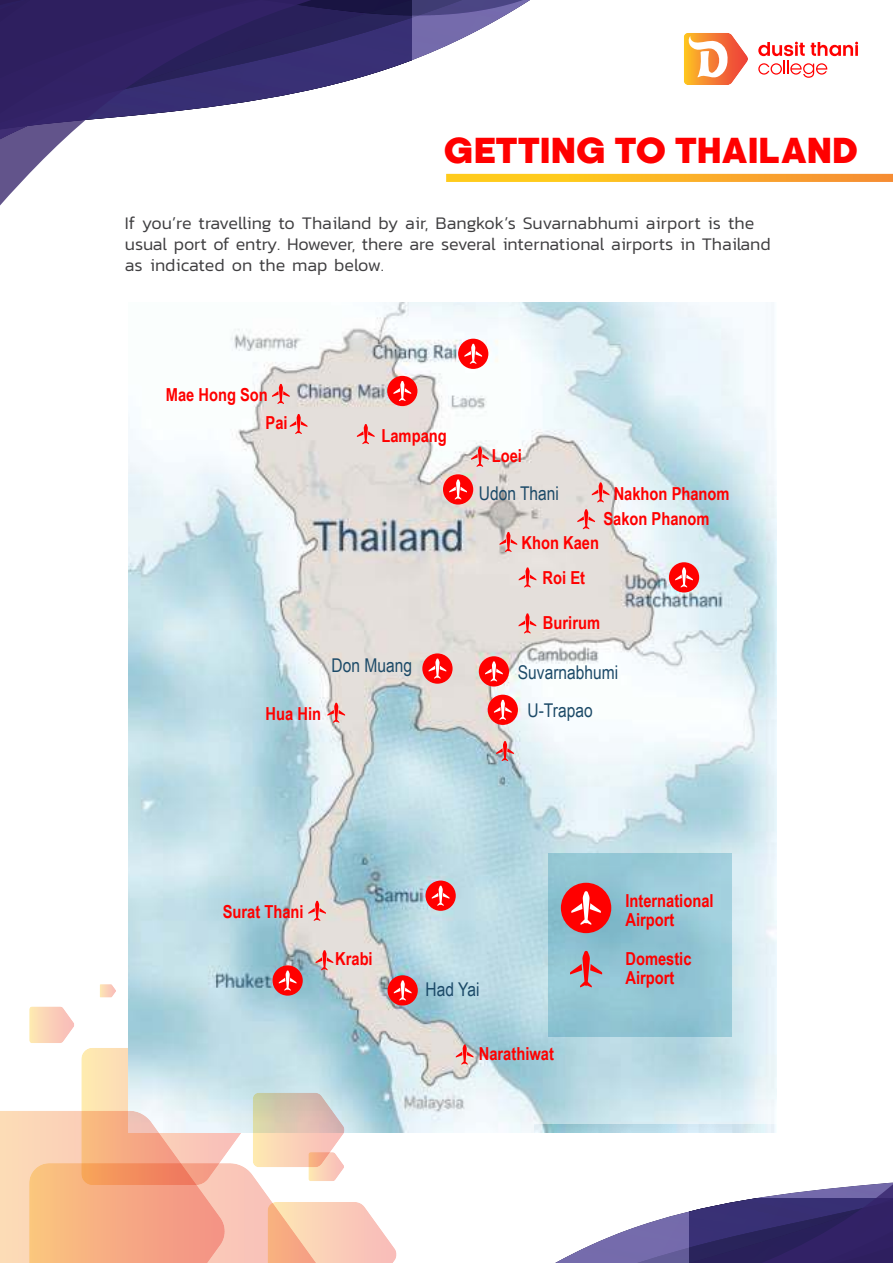
<style>
.page{position:relative;width:893px;height:1263px;background:#fff}
.page>*{position:absolute;margin:0;border:0;box-sizing:border-box;transform-origin:0 0}
.t1{font:800 33.6px "Kamerik 105";color:#f00}
.t2{font:19.05px/38.5px "Arial Narrow";color:#1c4a68}
.t3{font:300 18px/21px "Kanit";letter-spacing:-.01em;color:#403f41}
.t4{font:700 17.85px/18.8px "Arial Narrow";color:#f00}
</style>
<div class="page">
<img style="left:81px;top:1048px;width:169px;height:115px">
<img style="left:29px;top:1006px;width:45px;height:37px">
<img style="left:128px;top:302px;width:649px;height:830px">
<svg style="left:548px;top:853px;width:183px;height:184px;fill:#92c5d3"></svg>
<div style="left:387px;top:376px;width:30px;height:30px;background:#f00;border-radius:50%"></div>
<svg style="left:393px;top:381px;width:18px;height:20px"></svg>
<svg style="left:272px;top:384px;width:18px;height:20px"></svg>
<svg style="left:290px;top:414px;width:17px;height:20px"></svg>
<svg style="left:357px;top:424px;width:18px;height:20px"></svg>
<svg style="left:471px;top:446px;width:18px;height:21px"></svg>
<svg style="left:592px;top:482px;width:17px;height:20px"></svg>
<svg style="left:577px;top:509px;width:18px;height:20px"></svg>
<svg style="left:499px;top:532px;width:18px;height:20px"></svg>
<svg style="left:519px;top:567px;width:17px;height:21px"></svg>
<svg style="left:519px;top:613px;width:17px;height:20px"></svg>
<svg style="left:496px;top:741px;width:18px;height:20px"></svg>
<svg style="left:308px;top:900px;width:18px;height:21px"></svg>
<svg style="left:316px;top:950px;width:17px;height:20px"></svg>
<svg style="left:456px;top:1044px;width:18px;height:21px"></svg>
<svg style="left:327px;top:702px;width:18px;height:21px"></svg>
<div style="left:458px;top:339px;width:30px;height:30px;background:#f00;border-radius:50%"></div>
<svg style="left:464px;top:343px;width:18px;height:21px"></svg>
<div style="left:443px;top:474px;width:30px;height:30px;background:#f00;border-radius:50%"></div>
<svg style="left:449px;top:479px;width:18px;height:21px"></svg>
<div style="left:669px;top:562px;width:30px;height:30px;background:#f00;border-radius:50%"></div>
<svg style="left:675px;top:567px;width:18px;height:20px"></svg>
<div style="left:479px;top:656px;width:30px;height:30px;background:#f00;border-radius:50%"></div>
<svg style="left:485px;top:661px;width:18px;height:20px"></svg>
<div style="left:422px;top:653px;width:31px;height:31px;background:#f00;border-radius:50%"></div>
<svg style="left:429px;top:658px;width:17px;height:21px"></svg>
<div style="left:488px;top:695px;width:30px;height:30px;background:#f00;border-radius:50%"></div>
<svg style="left:494px;top:699px;width:18px;height:21px"></svg>
<div style="left:425px;top:880px;width:31px;height:31px;background:#f00;border-radius:50%"></div>
<svg style="left:432px;top:885px;width:17px;height:21px"></svg>
<div style="left:272px;top:965px;width:31px;height:31px;background:#f00;border-radius:50%"></div>
<svg style="left:279px;top:970px;width:17px;height:21px"></svg>
<div style="left:388px;top:975px;width:30px;height:30px;background:#f00;border-radius:50%"></div>
<svg style="left:394px;top:980px;width:18px;height:20px"></svg>
<div style="left:561px;top:883px;width:50px;height:50px;background:#f00;border-radius:50%"></div>
<svg style="left:571px;top:891px;width:30px;height:34px"></svg>
<svg style="left:570px;top:950px;width:32px;height:37px"></svg>
<img style="left:0;top:1110px;width:170px;height:153px">
<img style="left:29px;top:1163px;width:231px;height:100px">
<img style="left:253px;top:1093px;width:92px;height:74px">
<img style="left:267px;top:1202px;width:118px;height:61px">
<img style="left:308px;top:1152px;width:36px;height:29px">
<img style="left:100px;top:984px;width:16px;height:14px">
<img style="left:487px;top:0;width:37px;height:16px">
<img style="left:325px;top:0;width:162px;height:174px">
<svg style="left:0;top:0;width:325px;height:206px"></svg>
<img style="left:619px;top:1210px;width:75px;height:53px">
<img style="left:589px;top:1233px;width:30px;height:30px">
<img style="left:689px;top:1233px;width:5px;height:30px">
<img style="left:584px;top:1246px;width:5px;height:17px">
<img style="left:555px;top:1248px;width:29px;height:15px">
<svg style="left:694px;top:1106px;width:199px;height:157px"></svg>
<svg style="left:758px;top:42px;width:100px;height:36px"></svg>
<img style="left:684px;top:33px;width:64px;height:52px">
<svg style="left:688px;top:36px;width:41px;height:43px"></svg>
<img style="left:446px;top:174px;width:447px;height:8px">
<h1 class="t1" style="left:444px;top:131px;width:416px">GETTING TO THAILAND</h1>
<p class="t3" style="left:125px;top:214px;width:647px">If you’re travelling to Thailand by air, Bangkok’s Suvarnabhumi airport is the usual port of entry. However, there are several international airports in Thailand as indicated on the map below.</p>
<p class="t4" style="left:266px;top:382px;width:24px;line-height:28.3px;text-indent:-100px">Mae Hong Son<br>Pai</p>
<p class="t4" style="left:381px;top:428px;width:67px">Lampang</p>
<p class="t2" style="left:332px;top:647px;width:82px">Don Muang</p>
<p class="t4" style="left:266px;top:706px;width:57px">Hua Hin</p>
<p class="t4" style="left:492px;top:448px;width:32px">Loei</p>
<p class="t2" style="left:479px;top:475px;width:82px">Udon Thani</p>
<p class="t4" style="left:603px;top:482px;width:128px;line-height:25.2px;text-indent:10px">Nakhon Phanom<br>Sakon Phanom</p>
<p class="t4" style="left:521px;top:528px;width:79px;line-height:34.5px;text-align:center">Khon Kaen<br>Roi Et</p>
<p class="t4" style="left:543px;top:615px;width:59px">Burirum</p>
<p class="t2" style="left:527px;top:655px;width:92px;text-indent:-10px">Suvarnabhumi<br>U-Trapao</p>
<p class="t4" style="left:223px;top:904px;width:82px">Surat Thani</p>
<p class="t4" style="left:335px;top:951px;width:39px">Krabi</p>
<p class="t2" style="left:425px;top:971px;width:55px">Had Yai</p>
<p class="t4" style="left:479px;top:1045px;width:77px">Narathiwat</p>
<p class="t4" style="left:625px;top:893px;width:90px">International<br>Airport</p>
<p class="t4" style="left:625px;top:951px;width:68px">Domestic<br>Airport</p>
</div>
